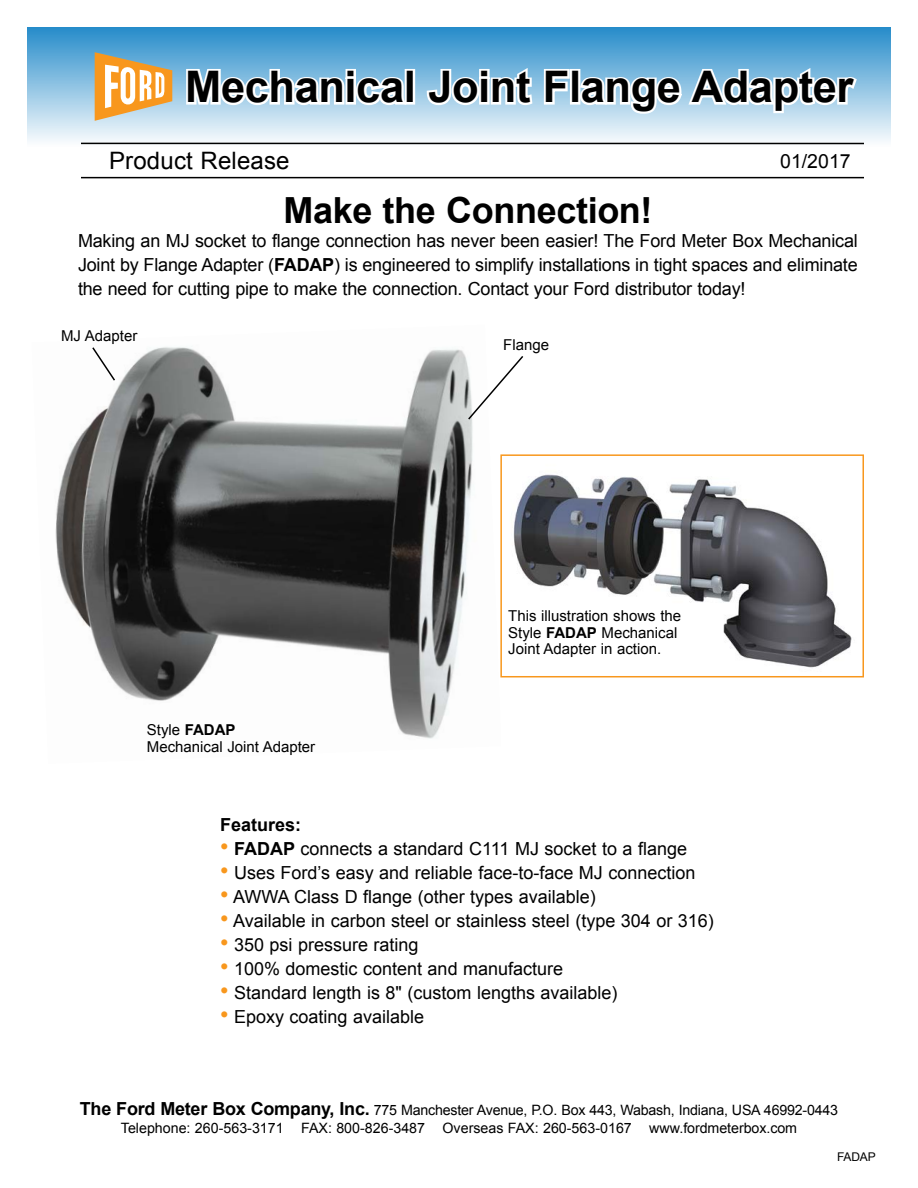
<style>
.page{position:relative;width:918px;height:1188px;background:#fff}
.page>*{position:absolute;margin:0;border:0;box-sizing:border-box;transform-origin:0 0}
.t1{font:700 43.5px "Arial";letter-spacing:-.01em;color:#000}
.t2{font:700 36px "Arial";letter-spacing:-.01em;color:#000}
.t3{font:24px "Arial";letter-spacing:.005em;color:#000}
.t4{font:19.5px "Arial";color:#000}
.t5{font:18px/24px "Arial";color:#000;text-align:justify}
.t6{font:700 18px "Arial";color:#000}
.t7{font:15px/16.5px "Arial";color:#000}
.t8{font:14.25px/18px "Arial";letter-spacing:-.005em;color:#000;text-align:center}
.t9{font:12px "Arial";letter-spacing:-.01em;color:#000}
.s1{font-weight:700}
.s2{font-size:24px;color:#f8971d}
.s3{font-weight:700;font-size:18px}
</style>
<div class="page">
<img style="left:55px;top:347px;width:446px;height:392px">
<div style="left:27px;top:27px;width:864px;height:119px;background:linear-gradient(to bottom,#268cca,#fcfdfe)"></div>
<svg style="left:184px;top:41px;width:226px;height:69px"></svg>
<div style="left:405px;top:69px;width:10px;height:36px;border:4px solid #fff"></div>
<svg style="left:425px;top:64px;width:110px;height:45px"></svg>
<svg style="left:542px;top:64px;width:318px;height:53px"></svg>
<svg style="left:95px;top:52px;width:77px;height:69px"></svg>
<hr style="left:81px;top:143px;width:783px;height:1px;background:#000">
<hr style="left:81px;top:177px;width:783px;height:1px;background:#000">
<img style="left:513px;top:474px;width:339px;height:194px">
<div style="left:500px;top:454px;width:364px;height:223px;border:2px solid #f8971d"></div>
<svg style="left:467px;top:354px;width:57px;height:67px"></svg>
<svg style="left:91px;top:347px;width:26px;height:35px"></svg>
<h1 class="t1" style="left:185px;top:58px;width:670px">Mechanical Joint Flange Adapter</h1>
<h3 class="t3" style="left:109px;top:145px;width:182px">Product Release</h3>
<p class="t4" style="left:780px;top:148px;width:72px">01/2017</p>
<h2 class="t2" style="left:283px;top:186px;width:371px">Make the Connection!</h2>
<p class="t5" style="left:78px;top:229px;width:781px">Making an MJ socket to flange connection has never been easier! The Ford Meter Box Mechanical Joint by Flange Adapter (<span class="s1">FADAP</span>) is engineered to simplify installations in tight spaces and eliminate the need for cutting pipe to make the connection. Contact your Ford distributor today!</p>
<p class="t7" style="left:61px;top:327px;width:78px">MJ Adapter</p>
<p class="t7" style="left:503px;top:337px;width:47px">Flange</p>
<p class="t7" style="left:147px;top:722px;width:170px">Style <span class="s1">FADAP<br></span>Mechanical Joint Adapter</p>
<p class="t7" style="left:508px;top:608px;width:174px">This illustration shows the<br>Style <span class="s1">FADAP</span> Mechanical<br>Joint Adapter in action.</p>
<p class="t6" style="left:220px;top:813px;width:83px">Features:</p>
<p class="t5" style="left:220px;top:837px;width:468px"><span class="s2">•</span> <span class="s1">FADAP</span> connects a standard C111 MJ socket to a flange</p>
<p class="t5" style="left:220px;top:861px;width:477px"><span class="s2">•</span> Uses Ford’s easy and reliable face-to-face MJ connection</p>
<p class="t5" style="left:220px;top:885px;width:377px"><span class="s2">•</span> AWWA Class D flange (other types available)</p>
<p class="t5" style="left:220px;top:909px;width:495px"><span class="s2">•</span> Available in carbon steel or stainless steel (type 304 or 316)</p>
<p class="t5" style="left:220px;top:933px;width:200px"><span class="s2">•</span> 350 psi pressure rating</p>
<p class="t5" style="left:220px;top:957px;width:345px"><span class="s2">•</span> 100% domestic content and manufacture</p>
<p class="t5" style="left:220px;top:981px;width:399px"><span class="s2">•</span> Standard length is 8" (custom lengths available)</p>
<p class="t5" style="left:220px;top:1005px;width:206px"><span class="s2">•</span> Epoxy coating available</p>
<p class="t8" style="left:80px;top:1102px;width:760px"><span class="s3">The Ford Meter Box Company, Inc.</span> 775 Manchester Avenue, P.O. Box 443, Wabash, Indiana, USA 46992-0443<br>Telephone: 260-563-3171 FAX: 800-826-3487 Overseas FAX: 260-563-0167 www.fordmeterbox.com</p>
<p class="t9" style="left:837px;top:1149px;width:40px">FADAP</p>
</div>
